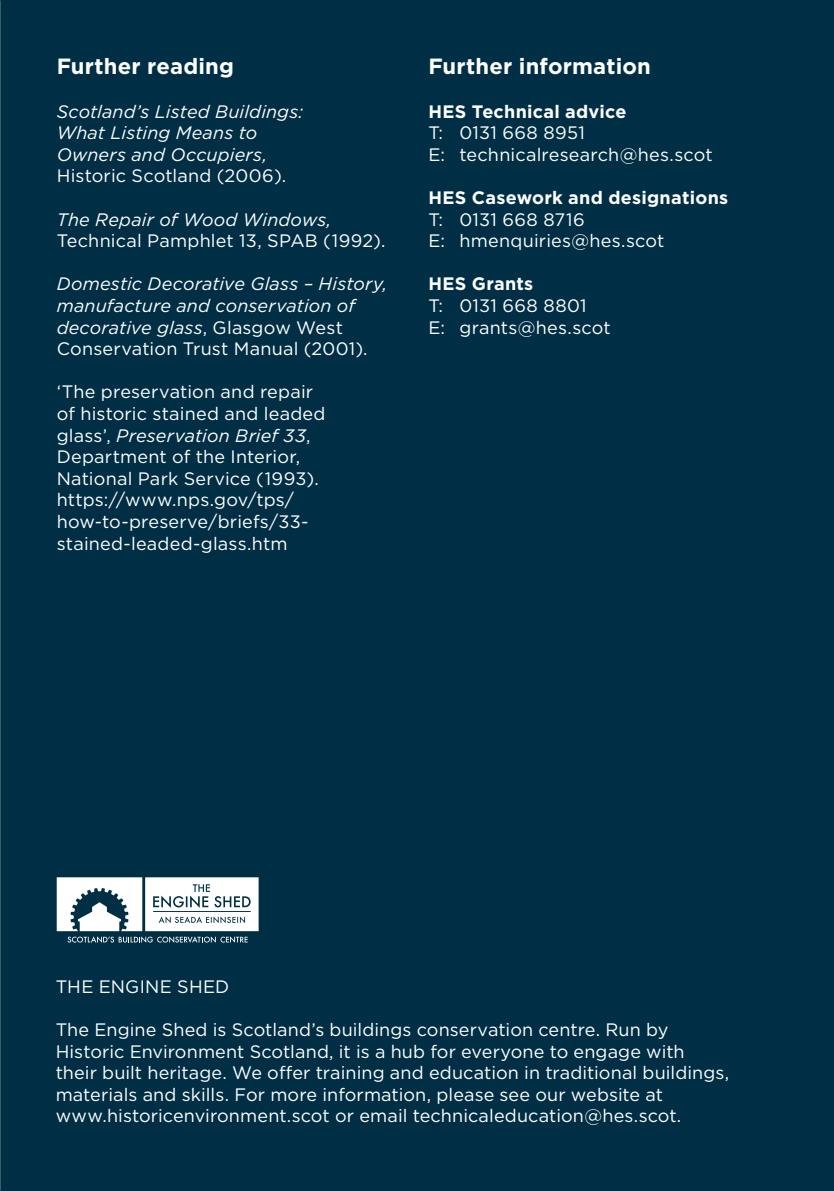
<style>
.page{position:relative;width:834px;height:1191px;background:#fff}
.page>*{position:absolute;margin:0;border:0;box-sizing:border-box;transform-origin:0 0}
.BODY__Gotham_9_5pt_1{font:700 22px "Gotham";letter-spacing:.01em;color:#fff}
.BODY__Gotham_9_5pt_1-2{font:18px/21.6px "Gotham";letter-spacing:.01em;color:#fff}
.body_9_10_8{font:18px/21.6px "Gotham";letter-spacing:.005em;color:#fff}
.BODY__Gotham_9_5pt_1-3{font:italic 18px/21.6px "Gotham";letter-spacing:.01em;color:#fff}
.BODY__Gotham_9_5pt_1-4{font:700 18px "Gotham";letter-spacing:.015em;color:#fff}
.s1{font-style:italic}
.s2{font-style:normal}
</style>
<div class="page">
<div style="left:0;top:0;width:833px;height:1191px;background:#002f45"></div>
<svg style="left:57px;top:877px;width:201px;height:66px"></svg>
<p class="BODY__Gotham_9_5pt_1" style="left:57px;top:52px;width:179px">Further reading</p>
<p class="BODY__Gotham_9_5pt_1-3" style="left:57px;top:100px;width:248px">Scotland’s Listed Buildings:<br>What Listing Means to<br>Owners and Occupiers,</p>
<p class="BODY__Gotham_9_5pt_1-2" style="left:57px;top:165px;width:231px">Historic Scotland (2006).</p>
<p class="BODY__Gotham_9_5pt_1-2" style="left:57px;top:208px;width:330px"><span class="s1">The Repair of Wood Windows,<br></span>Technical Pamphlet 13, SPAB (1992).</p>
<p class="BODY__Gotham_9_5pt_1-3" style="left:57px;top:273px;width:332px">Domestic Decorative Glass – History, manufacture and conservation of decorative glass<span class="s2">, Glasgow West Conservation Trust Manual (2001).</span></p>
<p class="BODY__Gotham_9_5pt_1-2" style="left:57px;top:381px;width:270px">‘The preservation and repair of historic stained and leaded glass’, <span class="s1">Preservation Brief 33</span>,<br>Department of the Interior,<br>National Park Service (1993).</p>
<p class="BODY__Gotham_9_5pt_1-2" style="left:57px;top:489px;width:253px">https://www.nps.gov/tps/ how-to-preserve/briefs/33- stained-leaded-glass.htm</p>
<p class="BODY__Gotham_9_5pt_1" style="left:428px;top:52px;width:224px">Further information</p>
<p class="BODY__Gotham_9_5pt_1-4" style="left:428px;top:99px;width:200px">HES Technical advice</p>
<p class="BODY__Gotham_9_5pt_1-2" style="left:428px;top:122px;width:158px">T: 0131 668 8951</p>
<p class="BODY__Gotham_9_5pt_1-2" style="left:428px;top:143px;width:286px">E: technicalresearch@hes.scot</p>
<p class="BODY__Gotham_9_5pt_1-4" style="left:428px;top:186px;width:301px">HES Casework and designations</p>
<p class="BODY__Gotham_9_5pt_1-2" style="left:428px;top:208px;width:158px">T: 0131 668 8716</p>
<p class="BODY__Gotham_9_5pt_1-2" style="left:428px;top:230px;width:237px">E: hmenquiries@hes.scot</p>
<p class="BODY__Gotham_9_5pt_1-4" style="left:428px;top:272px;width:106px">HES Grants</p>
<p class="BODY__Gotham_9_5pt_1-2" style="left:428px;top:294px;width:160px">T: 0131 668 8801</p>
<p class="BODY__Gotham_9_5pt_1-2" style="left:428px;top:316px;width:184px">E: grants@hes.scot</p>
<p class="body_9_10_8" style="left:56px;top:975px;width:175px">THE ENGINE SHED</p>
<p class="body_9_10_8" style="left:56px;top:1018px;width:675px">The Engine Shed is Scotland’s buildings conservation centre. Run by Historic Environment Scotland, it is a hub for everyone to engage with their built heritage. We offer training and education in traditional buildings, materials and skills. For more information, please see our website at</p>
<p class="body_9_10_8" style="left:56px;top:1104px;width:627px">www.historicenvironment.scot or email technicaleducation@hes.scot.</p>
</div>
